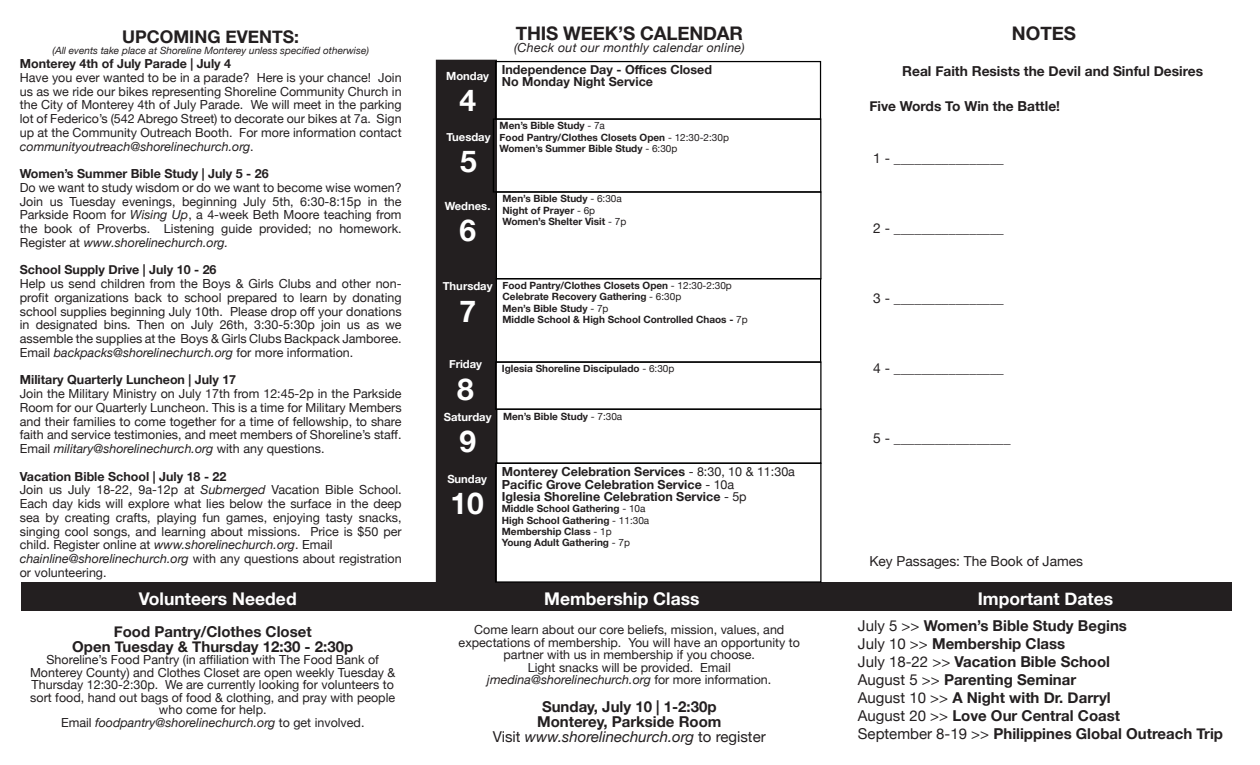
<style>
.page{position:relative;width:1260px;height:765px;background:#fff}
.page>*{position:absolute;margin:0;border:0;box-sizing:border-box;transform-origin:0 0}
.t1{font:700 30px "Helvetica Neue";color:#fff}
.t2{font:700 18.75px "Helvetica Neue";letter-spacing:-.01em;color:#231f20}
.t3{font:700 17.5px "Helvetica Neue";color:#fff}
.t4{font:700 17.5px "Helvetica Neue";color:#231f20}
.t5{font:700 15px "Helvetica Neue";color:#231f20}
.t6{font:italic 15px "Helvetica Neue";color:#231f20}
.t7{font:13.75px "Helvetica Neue";color:#231f20}
.t8{font:700 13.75px "Helvetica Neue";color:#231f20}
.t9{font:12.5px/13.8px "Helvetica Neue";color:#231f20;text-align:justify}
.t10{font:700 12.5px "Helvetica Neue";color:#231f20}
.t11{font:italic 12.5px "Helvetica Neue";color:#231f20}
.t12{font:italic 12.5px "Helvetica Neue";letter-spacing:.02em;color:#231f20}
.t13{font:700 11.25px "Helvetica Neue";color:#fff}
.t14{font:700 10px "Helvetica Neue";color:#231f20}
.t15{font:italic 10px "Helvetica Neue";color:#231f20}
.s1{font-style:italic}
.s2{font-weight:400}
.s3{font-style:normal}
</style>
<div class="page">
<div style="left:436px;top:60px;width:60px;height:529px;background:#231f20"></div>
<div style="left:436px;top:60px;width:61px;height:530px;border:1px solid #231f20"></div>
<div style="left:21px;top:583px;width:1211px;height:28px;background:#231f20"></div>
<div style="left:495px;top:61px;width:326px;height:59px;border:1px solid #000"></div>
<div style="left:493px;top:118px;width:328px;height:75px;border:1px solid #000"></div>
<div style="left:496px;top:191px;width:326px;height:88px;border:1px solid #000"></div>
<div style="left:495px;top:463px;width:327px;height:120px;border:1px solid #000"></div>
<div style="left:496px;top:278px;width:325px;height:85px;border:1px solid #000"></div>
<div style="left:495px;top:361px;width:327px;height:49px;border:1px solid #000"></div>
<div style="left:496px;top:409px;width:326px;height:55px;border:1px solid #000"></div>
<p class="t4" style="left:122px;top:23px;width:178px">UPCOMING EVENTS:</p>
<p class="t15" style="left:52px;top:44px;width:318px">(All events take place at Shoreline Monterey unless specified otherwise)</p>
<p class="t10" style="left:20px;top:54px;width:213px">Monterey 4th of July Parade | July 4</p>
<p class="t9" style="left:20px;top:71px;width:383px">Have you ever wanted to be in a parade? Here is your chance! Join us as we ride our bikes representing Shoreline Community Church in the City of Monterey 4th of July Parade. We will meet in the parking lot of Federico’s (542 Abrego Street) to decorate our bikes at 7a. Sign up at the Community Outreach Booth. For more information contact <span class="s1">communityoutreach@shorelinechurch.org</span>.</p>
<p class="t10" style="left:20px;top:164px;width:250px">Women’s Summer Bible Study | July 5 - 26</p>
<p class="t9" style="left:20px;top:181px;width:383px">Do we want to study wisdom or do we want to become wise women?<br>Join us Tuesday evenings, beginning July 5th, 6:30-8:15p in the Parkside Room for <span class="s1">Wising Up</span>, a 4-week Beth Moore teaching from the book of Proverbs. Listening guide provided; no homework.<br>Register at <span class="s1">www.shorelinechurch.org.</span></p>
<p class="t10" style="left:20px;top:260px;width:198px">School Supply Drive | July 10 - 26</p>
<p class="t9" style="left:20px;top:278px;width:383px">Help us send children from the Boys &amp; Girls Clubs and other non&shy;profit organizations back to school prepared to learn by donating school supplies beginning July 10th. Please drop off your donations in designated bins. Then on July 26th, 3:30-5:30p join us as we assemble the supplies at the Boys &amp; Girls Clubs Backpack Jamboree.<br>Email <span class="s1">backpacks@shorelinechurch.org</span> for more information.</p>
<p class="t10" style="left:20px;top:370px;width:218px">Military Quarterly Luncheon | July 17</p>
<p class="t9" style="left:20px;top:388px;width:383px">Join the Military Ministry on July 17th from 12:45-2p in the Parkside Room for our Quarterly Luncheon. This is a time for Military Members and their families to come together for a time of fellowship, to share faith and service testimonies, and meet members of Shoreline’s staff.<br>Email <span class="s1">military@shorelinechurch.org</span> with any questions.</p>
<p class="t10" style="left:20px;top:466px;width:208px">Vacation Bible School | July 18 - 22</p>
<p class="t9" style="left:20px;top:484px;width:383px">Join us July 18-22, 9a-12p at <span class="s1">Submerged</span> Vacation Bible School.<br>Each day kids will explore what lies below the surface in the deep sea by creating crafts, playing fun games, enjoying tasty snacks, singing cool songs, and learning about missions. Price is $50 per child. Register online at <span class="s1">www.shorelinechurch.org</span>. Email</p>
<p class="t9" style="left:20px;top:553px;width:383px"><span class="s1">chainline@shorelinechurch.org</span> with any questions about registration or volunteering.</p>
<p class="t13" style="left:446px;top:67px;width:44px">Monday</p>
<p class="t1" style="left:459px;top:77px;width:18px">4</p>
<p class="t13" style="left:446px;top:128px;width:46px">Tuesday</p>
<p class="t1" style="left:460px;top:138px;width:18px">5</p>
<p class="t13" style="left:445px;top:197px;width:47px">Wednes.</p>
<p class="t1" style="left:459px;top:207px;width:18px">6</p>
<p class="t2" style="left:516px;top:18px;width:229px">THIS WEEK’S CALENDAR</p>
<p class="t2" style="left:1012px;top:19px;width:66px">NOTES</p>
<p class="t12" style="left:514px;top:39px;width:232px">(Check out our monthly calendar online)</p>
<p class="t10" style="left:502px;top:60px;width:212px">Independence Day - Offices Closed</p>
<p class="t10" style="left:502px;top:71px;width:153px">No Monday Night Service</p>
<p class="t14" style="left:500px;top:118px;width:107px">Men’s Bible Study <span class="s2">- 7a</span></p>
<p class="t14" style="left:500px;top:129px;width:231px">Food Pantry/Clothes Closets Open <span class="s2">- 12:30-2:30p</span></p>
<p class="t14" style="left:500px;top:141px;width:179px">Women’s Summer Bible Study <span class="s2">- 6:30p</span></p>
<p class="t8" style="left:902px;top:60px;width:302px">Real Faith Resists the Devil and Sinful Desires</p>
<p class="t8" style="left:869px;top:95px;width:192px">Five Words To Win the Battle!</p>
<p class="t7" style="left:873px;top:149px;width:132px">1 - ________________</p>
<p class="t14" style="left:503px;top:191px;width:121px">Men’s Bible Study <span class="s2">- 6:30a</span></p>
<p class="t14" style="left:503px;top:202px;width:94px">Night of Prayer <span class="s2">- 6p</span></p>
<p class="t14" style="left:503px;top:213px;width:125px">Women’s Shelter Visit <span class="s2">- 7p</span></p>
<p class="t7" style="left:873px;top:219px;width:132px">2 - ________________</p>
<p class="t13" style="left:443px;top:277px;width:51px">Thursday</p>
<p class="t1" style="left:459px;top:287px;width:18px">7</p>
<p class="t13" style="left:449px;top:355px;width:35px">Friday</p>
<p class="t1" style="left:457px;top:365px;width:18px">8</p>
<p class="t13" style="left:444px;top:408px;width:49px">Saturday</p>
<p class="t1" style="left:459px;top:418px;width:18px">9</p>
<p class="t13" style="left:447px;top:470px;width:41px">Sunday</p>
<p class="t1" style="left:451px;top:480px;width:35px">10</p>
<p class="t14" style="left:503px;top:278px;width:231px">Food Pantry/Clothes Closets Open <span class="s2">- 12:30-2:30p</span></p>
<p class="t14" style="left:503px;top:289px;width:180px">Celebrate Recovery Gathering <span class="s2">- 6:30p</span></p>
<p class="t14" style="left:503px;top:300px;width:107px">Men’s Bible Study <span class="s2">- 7p</span></p>
<p class="t14" style="left:503px;top:311px;width:247px">Middle School &amp; High School Controlled Chaos - <span class="s2">7p</span></p>
<p class="t14" style="left:502px;top:361px;width:174px">Iglesia Shoreline Discipulado <span class="s2">- 6:30p</span></p>
<p class="t14" style="left:503px;top:408px;width:121px">Men’s Bible Study <span class="s2">- 7:30a</span></p>
<p class="t10" style="left:502px;top:462px;width:295px">Monterey Celebration Services <span class="s2">- 8:30, 10 &amp; 11:30a</span></p>
<p class="t10" style="left:502px;top:474px;width:234px">Pacific Grove Celebration Service <span class="s2">- 10a</span></p>
<p class="t10" style="left:502px;top:487px;width:246px">Iglesia Shoreline Celebration Service <span class="s2">- 5p</span></p>
<p class="t14" style="left:502px;top:501px;width:145px">Middle School Gathering <span class="s2">- 10a</span></p>
<p class="t14" style="left:502px;top:512px;width:149px">High School Gathering <span class="s2">- 11:30a</span></p>
<p class="t14" style="left:502px;top:523px;width:111px">Membership Class <span class="s2">- 1p</span></p>
<p class="t14" style="left:502px;top:535px;width:130px">Young Adult Gathering <span class="s2">- 7p</span></p>
<p class="t7" style="left:873px;top:289px;width:132px">3 - ________________</p>
<p class="t7" style="left:873px;top:359px;width:132px">4 - ________________</p>
<p class="t7" style="left:873px;top:429px;width:139px">5 - _________________</p>
<p class="t7" style="left:869px;top:551px;width:215px">Key Passages: The Book of James</p>
<p class="t3" style="left:544px;top:585px;width:157px">Membership Class</p>
<p class="t9" style="left:459px;top:624px;width:343px;line-height:12.5px;text-align:center">Come learn about our core beliefs, mission, values, and expectations of membership. You will have an opportunity to partner with us in membership if you choose.</p>
<p class="t9" style="left:528px;top:661px;width:205px">Light snacks will be provided. Email</p>
<p class="t11" style="left:487px;top:671px;width:286px">jmedina@shorelinechurch.org <span class="s3">for more information.</span></p>
<p class="t5" style="left:542px;top:694px;width:176px">Sunday, July 10 | 1-2:30p</p>
<p class="t5" style="left:537px;top:709px;width:186px">Monterey, Parkside Room</p>
<p class="t6" style="left:493px;top:725px;width:274px"><span class="s3">Visit</span> www.shorelinechurch.org <span class="s3">to register</span></p>
<p class="t3" style="left:139px;top:585px;width:159px">Volunteers Needed</p>
<p class="t3" style="left:978px;top:585px;width:137px">Important Dates</p>
<p class="t5" style="left:114px;top:619px;width:199px">Food Pantry/Clothes Closet</p>
<p class="t5" style="left:72px;top:634px;width:282px">Open Tuesday &amp; Thursday 12:30 - 2:30p</p>
<p class="t9" style="left:30px;top:654px;width:367px;line-height:12.5px;text-align:center">Shoreline’s Food Pantry (in affiliation with The Food Bank of Monterey County) and Clothes Closet are open weekly Tuesday &amp; Thursday 12:30-2:30p. We are currently looking for volunteers to sort food, hand out bags of food &amp; clothing, and pray with people who come for help.</p>
<p class="t11" style="left:61px;top:713px;width:305px"><span class="s3">Email</span> foodpantry@shorelinechurch.org <span class="s3">to get involved.</span></p>
<p class="t5" style="left:858px;top:614px;width:271px"><span class="s2">July 5 &gt;&gt;</span> Women’s Bible Study Begins</p>
<p class="t5" style="left:858px;top:632px;width:209px"><span class="s2">July 10 &gt;&gt;</span> Membership Class</p>
<p class="t5" style="left:858px;top:650px;width:254px"><span class="s2">July 18-22 &gt;&gt;</span> Vacation Bible School</p>
<p class="t5" style="left:858px;top:668px;width:220px"><span class="s2">August 5 &gt;&gt;</span> Parenting Seminar</p>
<p class="t5" style="left:858px;top:686px;width:254px"><span class="s2">August 10 &gt;&gt;</span> A Night with Dr. Darryl</p>
<p class="t5" style="left:858px;top:704px;width:264px"><span class="s2">August 20 &gt;&gt;</span> Love Our Central Coast</p>
<p class="t5" style="left:858px;top:722px;width:367px"><span class="s2">September 8-19 &gt;&gt;</span> Philippines Global Outreach Trip</p>
</div>
